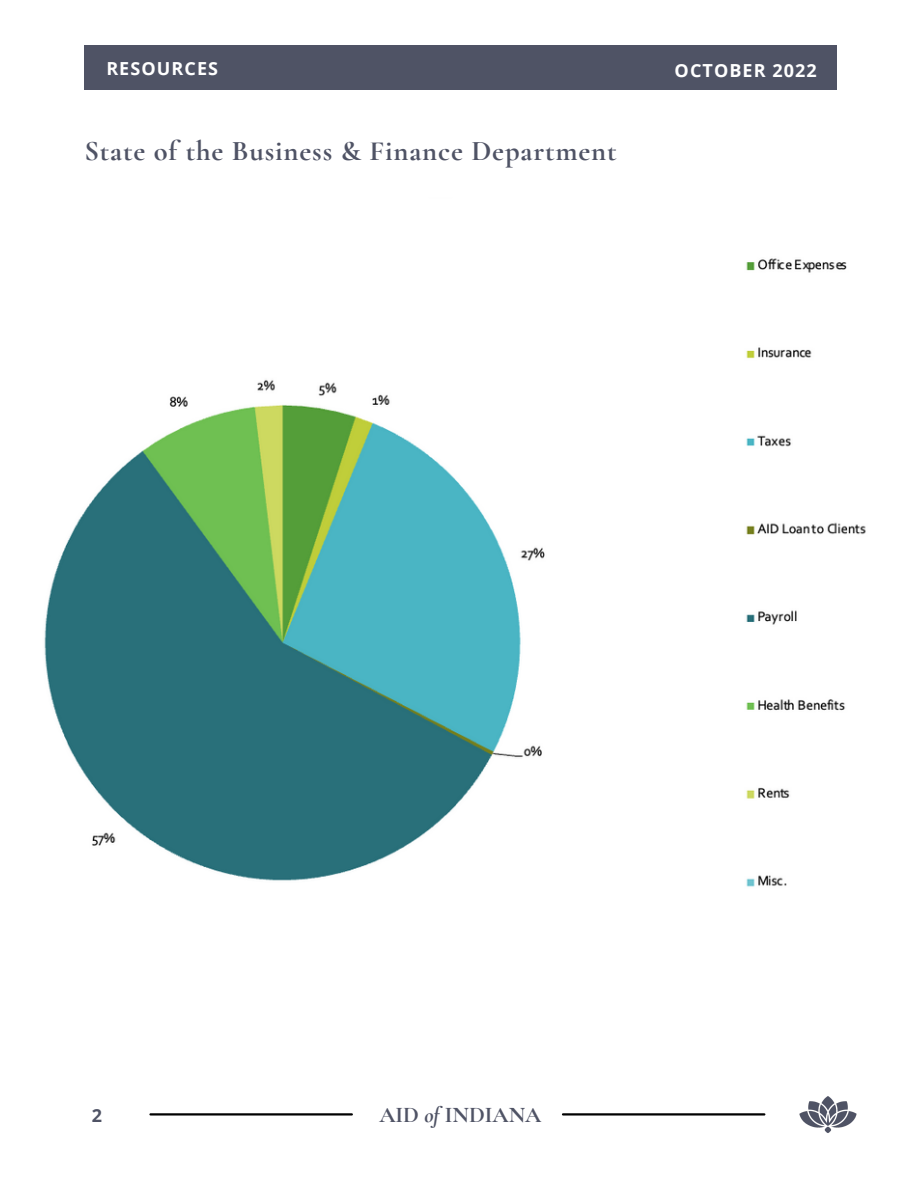
<style>
.page{position:relative;width:918px;height:1188px;background:#fff}
.page>*{position:absolute;margin:0;border:0;box-sizing:border-box;transform-origin:0 0}
.t1{font:700 28.5px "Cormorant Garamond";letter-spacing:.03em;color:#4f5365}
.t2{font:700 22.5px "Cormorant Garamond";color:#4f5365}
.t3{font:700 18px "Open Sans";letter-spacing:.06em;color:#fff}
.t4{font:700 18px "Open Sans";color:#4f5365}
.s1{font-style:italic}
</style>
<div class="page">
<hr style="left:150px;top:1113px;width:202px;height:3px;background:#000">
<hr style="left:563px;top:1113px;width:201px;height:3px;background:#000">
<img style="left:799px;top:1096px;width:58px;height:37px">
<div style="left:84px;top:45px;width:753px;height:45px;background:#4f5365"></div>
<img style="left:44px;top:258px;width:822px;height:629px">
<p class="t3" style="left:106px;top:56px;width:113px">RESOURCES</p>
<p class="t3" style="left:675px;top:57px;width:144px">OCTOBER 2022</p>
<p class="t1" style="left:84px;top:134px;width:534px">State of the Business &amp; Finance Department</p>
<p class="t4" style="left:92px;top:1103px;width:12px">2</p>
<p class="t2" style="left:379px;top:1101px;width:163px">AID <span class="s1">of</span> INDIANA</p>
</div>
